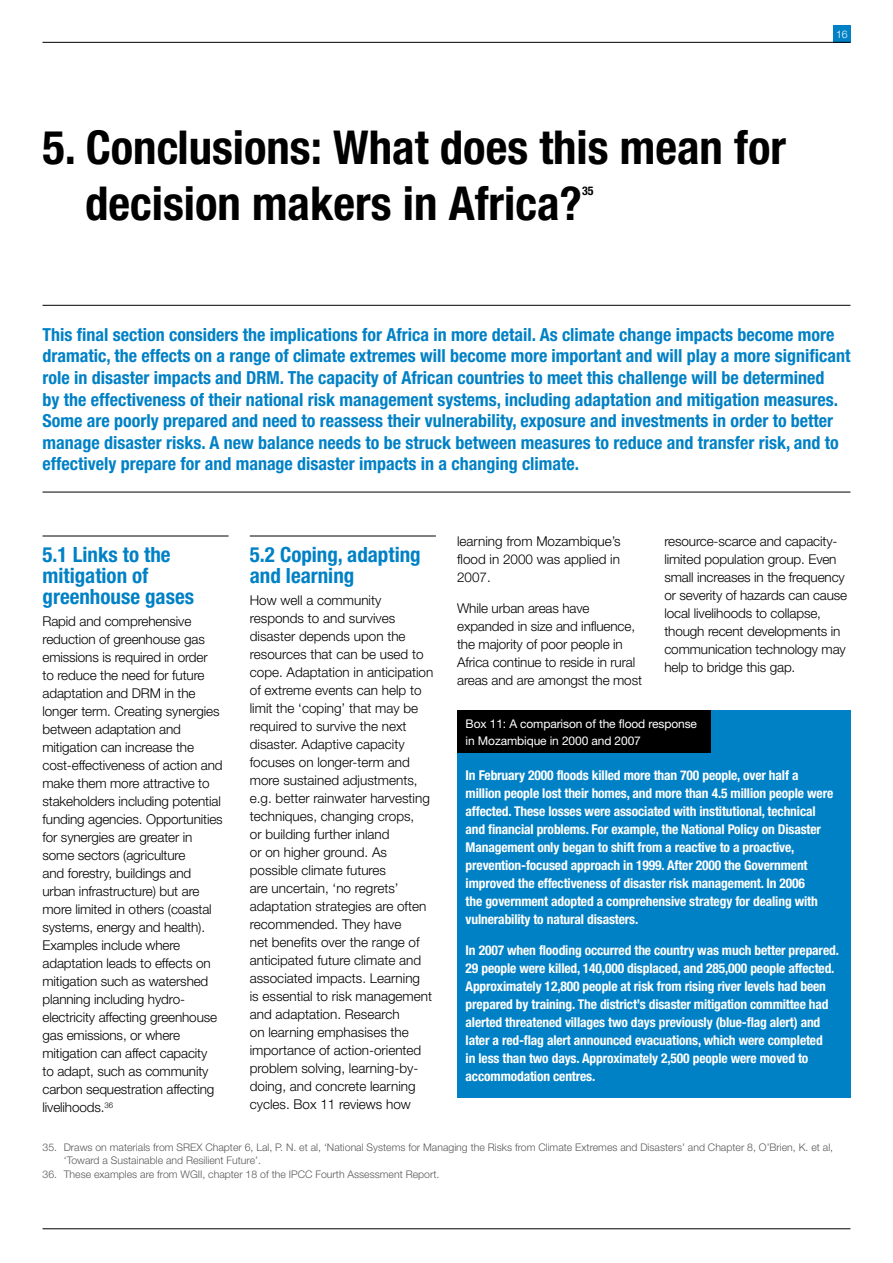
<style>
.page{position:relative;width:893px;height:1263px;background:#fff}
.page>*{position:absolute;margin:0;border:0;box-sizing:border-box;transform-origin:0 0}
.t1{font:700 condensed 46.8px/56.1px "Helvetica Neue";color:#000}
.t2{font:700 condensed 21px/21px "Helvetica Neue";color:#0081c6}
.t3{font:700 condensed 18px/21.6px "Helvetica Neue";color:#0081c6}
.t4{font:300 13.5px/18px "Helvetica Neue";letter-spacing:-.01em;color:#000}
.t5{font:700 condensed 13.5px/18px "Helvetica Neue";letter-spacing:-.01em;color:#fff}
.t6{font:12px/16.5px "Helvetica Neue";letter-spacing:-.01em;color:#fff}
.t7{font:700 condensed 12px "Helvetica Neue";color:#000}
.t8{font:300 10.5px/13.5px "Helvetica Neue";color:#58595b}
.t9{font:300 10.5px "Helvetica Neue";color:#fff}
</style>
<div class="page">
<div style="left:833px;top:25px;width:17px;height:17px;background:#0081c6"></div>
<hr style="left:43px;top:536px;width:186px;height:1px;background:#000">
<hr style="left:250px;top:536px;width:186px;height:1px;background:#000">
<hr style="left:43px;top:305px;width:807px;height:1px;background:#000">
<hr style="left:43px;top:492px;width:807px;height:1px;background:#000">
<div style="left:457px;top:710px;width:393px;height:388px;background:#0081c6"></div>
<div style="left:457px;top:710px;width:253px;height:43px;background:#000"></div>
<hr style="left:43px;top:42px;width:807px;height:1px;background:#000">
<hr style="left:43px;top:1228px;width:807px;height:1px;background:#000">
<h1 class="t1" style="left:85px;top:119px;width:702px;text-indent:-43px">5. Conclusions: What does this mean for decision makers in Africa?</h1>
<p class="t7" style="left:582px;top:183px;width:13px">35</p>
<p class="t9" style="left:836px;top:28px;width:13px">16</p>
<p class="t3" style="left:43px;top:323px;width:809px">This final section considers the implications for Africa in more detail. As climate change impacts become more dramatic, the effects on a range of climate extremes will become more important and will play a more significant role in disaster impacts and DRM. The capacity of African countries to meet this challenge will be determined<br>by the effectiveness of their national risk management systems, including adaptation and mitigation measures.<br>Some are poorly prepared and need to reassess their vulnerability, exposure and investments in order to better manage disaster risks. A new balance needs to be struck between measures to reduce and transfer risk, and to effectively prepare for and manage disaster impacts in a changing climate.</p>
<h2 class="t2" style="left:43px;top:543px;width:153px">5.1 Links to the mitigation of greenhouse gases</h2>
<p class="t4" style="left:43px;top:612px;width:182px">Rapid and comprehensive reduction of greenhouse gas emissions is required in order<br>to reduce the need for future adaptation and DRM in the longer term. Creating synergies between adaptation and mitigation can increase the cost-effectiveness of action and make them more attractive to stakeholders including potential funding agencies. Opportunities for synergies are greater in some sectors (agriculture<br>and forestry, buildings and urban infrastructure) but are more limited in others (coastal systems, energy and health).<br>Examples include where adaptation leads to effects on mitigation such as watershed planning including hydro&shy;electricity affecting greenhouse gas emissions, or where mitigation can affect capacity<br>to adapt, such as community carbon sequestration affecting livelihoods.<sup>36</sup></p>
<h2 class="t2" style="left:250px;top:543px;width:172px">5.2 Coping, adapting and learning</h2>
<p class="t4" style="left:250px;top:591px;width:185px">How well a community responds to and survives disaster depends upon the resources that can be used to cope. Adaptation in anticipation of extreme events can help to limit the ‘coping’ that may be required to survive the next disaster. Adaptive capacity focuses on longer-term and more sustained adjustments, e.g. better rainwater harvesting techniques, changing crops,<br>or building further inland<br>or on higher ground. As possible climate futures<br>are uncertain, ‘no regrets’ adaptation strategies are often recommended. They have<br>net benefits over the range of anticipated future climate and associated impacts. Learning<br>is essential to risk management and adaptation. Research<br>on learning emphasises the importance of action-oriented problem solving, learning-by&shy;doing, and concrete learning cycles. Box 11 reviews how</p>
<p class="t4" style="left:457px;top:532px;width:165px;text-align:justify">learning from Mozambique’s flood in 2000 was applied in 2007.</p>
<p class="t4" style="left:457px;top:599px;width:186px">While urban areas have expanded in size and influence, the majority of poor people in<br>Africa continue to reside in rural areas and are amongst the most</p>
<p class="t4" style="left:664px;top:532px;width:184px">resource-scarce and capacity&shy;limited population group. Even small increases in the frequency or severity of hazards can cause local livelihoods to collapse, though recent developments in communication technology may help to bridge this gap.</p>
<p class="t6" style="left:466px;top:715px;width:233px">Box 11: A comparison of the flood response in Mozambique in 2000 and 2007</p>
<p class="t5" style="left:466px;top:766px;width:369px">In February 2000 floods killed more than 700 people, over half a million people lost their homes, and more than 4.5 million people were affected. These losses were associated with institutional, technical and financial problems. For example, the National Policy on Disaster Management only began to shift from a reactive to a proactive, prevention-focused approach in 1999. After 2000 the Government improved the effectiveness of disaster risk management. In 2006<br>the government adopted a comprehensive strategy for dealing with vulnerability to natural disasters.</p>
<p class="t5" style="left:466px;top:941px;width:375px">In 2007 when flooding occurred the country was much better prepared.<br>29 people were killed, 140,000 displaced, and 285,000 people affected.<br>Approximately 12,800 people at risk from rising river levels had been prepared by training. The district’s disaster mitigation committee had alerted threatened villages two days previously (blue-flag alert) and later a red-flag alert announced evacuations, which were completed<br>in less than two days. Approximately 2,500 people were moved to accommodation centres.</p>
<p class="t8" style="left:64px;top:1140px;width:771px;text-indent:-21px">35. Draws on materials from SREX Chapter 6, Lal, P. N. et al, ‘National Systems for Managing the Risks from Climate Extremes and Disasters’ and Chapter 8, O’Brien, K. et al, ‘Toward a Sustainable and Resilient Future’.</p>
<p class="t8" style="left:43px;top:1167px;width:398px">36. These examples are from WGII, chapter 18 of the IPCC Fourth Assessment Report.</p>
</div>
